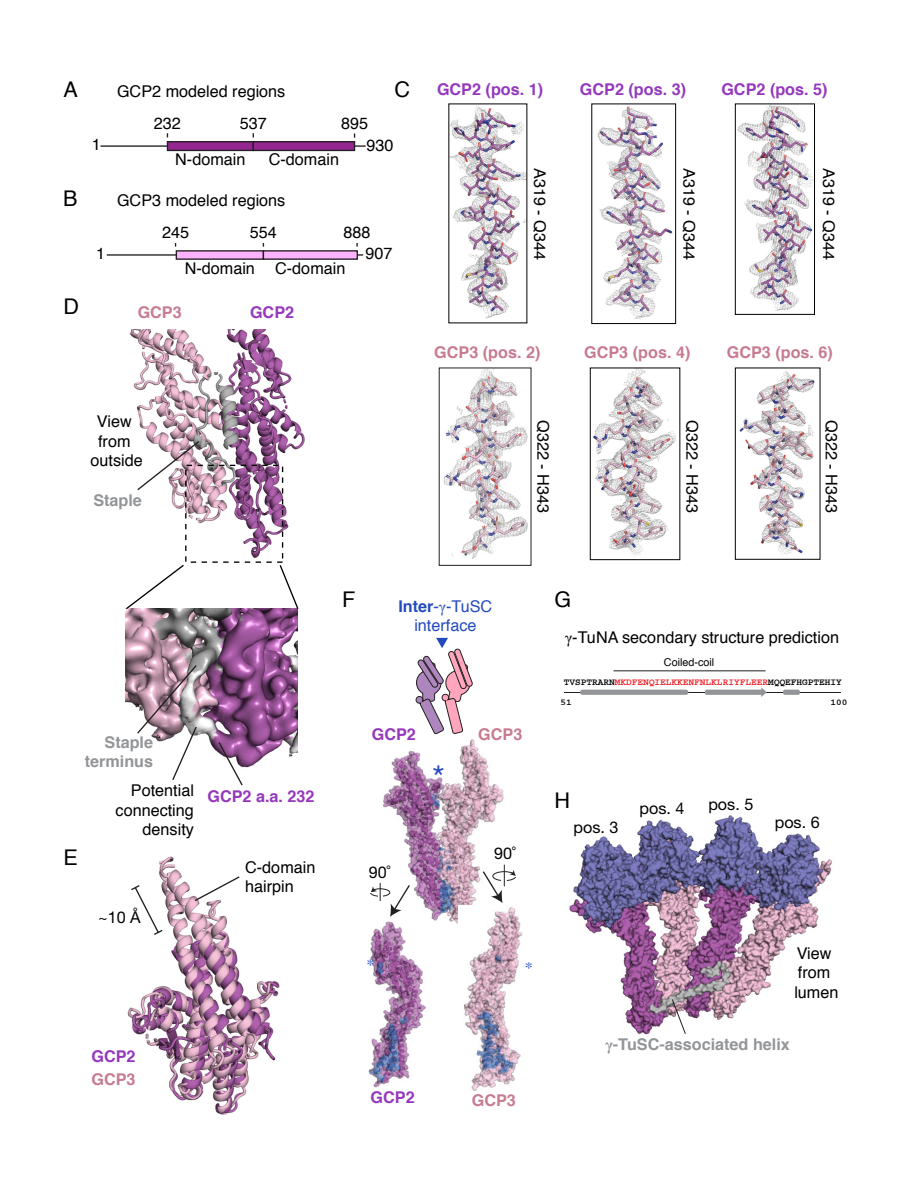
<style>
.page{position:relative;width:918px;height:1188px;background:#fff}
.page>*{position:absolute;margin:0;border:0;box-sizing:border-box;transform-origin:0 0}
.t1{font:34.35px "Helvetica Neue";color:#244bbe}
.t2{font:21.6px "Helvetica";color:#000}
.t3{font:16.2px/19.5px "Helvetica";color:#000}
.t4{font:700 16.2px "Helvetica";color:#9538bc}
.t5{font:700 16.2px "Helvetica";color:#c77b90}
.t6{font:700 16.2px/19.5px "Helvetica";color:#939598;text-align:right}
.t7{font:16.2px "Helvetica Neue";color:#000}
.t8{font:16.2px/19.5px "Helvetica";color:#244bbe;text-align:center}
.t9{font:16.2px "Times";color:#244bbe}
.t10{font:10.8px "Helvetica";color:#000}
.t11{font:9.45px "Courier";color:#ed1c24}
.t12{font:9.45px "Courier";color:#000}
.s1{font-weight:700}
.s2{font-family:"Times New Roman"}
.s3{color:#000}
</style>
<div class="page">
<img style="left:127px;top:856px;width:153px;height:259px">
<img style="left:451px;top:106px;width:74px;height:213px">
<img style="left:737px;top:106px;width:76px;height:205px">
<img style="left:597px;top:106px;width:76px;height:213px">
<img style="left:593px;top:370px;width:83px;height:186px">
<img style="left:739px;top:371px;width:76px;height:184px">
<img style="left:126px;top:608px;width:171px;height:160px">
<img style="left:383px;top:740px;width:122px;height:184px">
<img style="left:458px;top:905px;width:65px;height:186px">
<img style="left:368px;top:917px;width:62px;height:171px">
<svg style="left:416px;top:559px;width:57px;height:175px"></svg>
<svg style="left:370px;top:883px;width:41px;height:34px"></svg>
<svg style="left:481px;top:865px;width:35px;height:38px"></svg>
<svg style="left:131px;top:885px;width:31px;height:50px"></svg>
<svg style="left:193px;top:875px;width:48px;height:27px"></svg>
<hr style="left:100px;top:145px;width:266px;height:2px;background:#231f20">
<div style="left:167px;top:141px;width:87px;height:10px;background:#93278f;border:1px solid #231f20"></div>
<div style="left:253px;top:141px;width:102px;height:10px;background:#93278f;border:1px solid #231f20"></div>
<hr style="left:107px;top:254px;width:256px;height:2px;background:#231f20">
<div style="left:176px;top:250px;width:88px;height:10px;background:#ffb3ff;border:1px solid #231f20"></div>
<div style="left:263px;top:250px;width:95px;height:10px;background:#ffb3ff;border:1px solid #231f20"></div>
<img style="left:129px;top:329px;width:176px;height:230px">
<img style="left:569px;top:815px;width:263px;height:220px">
<svg style="left:671px;top:998px;width:16px;height:37px"></svg>
<svg style="left:136px;top:440px;width:65px;height:52px"></svg>
<hr style="left:564px;top:692px;width:276px;height:1px;background:#231f20">
<svg style="left:783px;top:690px;width:17px;height:5px"></svg>
<div style="left:580px;top:690px;width:108px;height:5px;background:#939598;border-radius:2px"></div>
<svg style="left:705px;top:687px;width:62px;height:10px"></svg>
<hr style="left:614px;top:670px;width:152px;height:1px;background:#231f20">
<div style="left:185px;top:465px;width:98px;height:98px;border:1px dashed #000"></div>
<svg style="left:125px;top:565px;width:60px;height:46px"></svg>
<svg style="left:278px;top:565px;width:21px;height:45px"></svg>
<svg style="left:217px;top:741px;width:27px;height:45px"></svg>
<svg style="left:136px;top:664px;width:62px;height:116px"></svg>
<div style="left:735px;top:368px;width:85px;height:191px;border:1px solid #000"></div>
<div style="left:590px;top:368px;width:90px;height:192px;border:1px solid #000"></div>
<img style="left:441px;top:370px;width:87px;height:190px">
<div style="left:592px;top:104px;width:84px;height:220px;border:1px solid #000"></div>
<div style="left:735px;top:104px;width:80px;height:211px;border:1px solid #000"></div>
<h2 class="t2" style="left:64px;top:72px;width:16px">A</h2>
<h2 class="t2" style="left:63px;top:181px;width:16px">B</h2>
<h2 class="t2" style="left:64px;top:290px;width:17px">D</h2>
<p class="t3" style="left:92px;top:136px;width:11px">1</p>
<p class="t3" style="left:117px;top:82px;width:170px">GCP2 modeled regions</p>
<h2 class="t2" style="left:394px;top:72px;width:17px">C</h2>
<p class="t3" style="left:154px;top:114px;width:29px">232</p>
<p class="t3" style="left:367px;top:113px;width:29px;line-height:21.8px;text-indent:-25px">895<br>930</p>
<p class="t3" style="left:240px;top:114px;width:29px">537</p>
<p class="t3" style="left:175px;top:150px;width:72px">N-domain</p>
<p class="t3" style="left:269px;top:150px;width:72px">C-domain</p>
<p class="t3" style="left:117px;top:191px;width:170px">GCP3 modeled regions</p>
<p class="t3" style="left:162px;top:223px;width:29px">245</p>
<p class="t3" style="left:250px;top:223px;width:29px">554</p>
<p class="t3" style="left:344px;top:223px;width:29px">888</p>
<p class="t3" style="left:96px;top:244px;width:11px">1</p>
<p class="t3" style="left:366px;top:244px;width:29px">907</p>
<p class="t3" style="left:185px;top:259px;width:72px">N-domain</p>
<p class="t3" style="left:275px;top:259px;width:72px">C-domain</p>
<p class="t5" style="left:138px;top:299px;width:46px">GCP3</p>
<p class="t4" style="left:250px;top:299px;width:46px">GCP2</p>
<p class="t3" style="left:90px;top:412px;width:54px;text-align:center">View from outside</p>
<p class="t6" style="left:93px;top:490px;width:50px">Staple</p>
<p class="t4" style="left:437px;top:76px;width:108px">GCP2 (pos. 1)</p>
<p class="t3" style="left:549px;top:168px;width:93px;rotate:90deg">A319 - Q344</p>
<p class="t4" style="left:580px;top:76px;width:108px">GCP2 (pos. 3)</p>
<p class="t4" style="left:721px;top:76px;width:108px">GCP2 (pos. 5)</p>
<p class="t3" style="left:698px;top:168px;width:93px;rotate:90deg">A319 - Q344</p>
<p class="t3" style="left:838px;top:168px;width:93px;rotate:90deg">A319 - Q344</p>
<p class="t5" style="left:434px;top:339px;width:108px">GCP3 (pos. 2)</p>
<p class="t5" style="left:584px;top:339px;width:108px">GCP3 (pos. 4)</p>
<p class="t5" style="left:727px;top:339px;width:108px">GCP3 (pos. 6)</p>
<p class="t3" style="left:552px;top:420px;width:94px;rotate:90deg">Q322 - H343</p>
<p class="t3" style="left:701px;top:420px;width:94px;rotate:90deg">Q322 - H343</p>
<p class="t3" style="left:841px;top:420px;width:94px;rotate:90deg">Q322 - H343</p>
<h2 class="t2" style="left:342px;top:583px;width:15px">F</h2>
<p class="t8" style="left:398px;top:597px;width:95px"><span class="s1">Inter</span>-<span class="s2">γ</span>-TuSC interface</p>
<h2 class="t2" style="left:555px;top:583px;width:18px">G</h2>
<p class="t3" style="left:565px;top:628px;width:275px"><span class="s2">γ</span>-TuNA secondary structure prediction</p>
<p class="t11" style="left:564px;top:677px;width:279px"><span class="s3">TVSPTRARN</span>MKDFENQIELKKENFNLKLRIYFLEER<span class="s3">MQQEFHGPTEHIY</span></p>
<p class="t10" style="left:664px;top:654px;width:52px">Coiled-coil</p>
<p class="t12" style="left:561px;top:698px;width:13px">51</p>
<p class="t12" style="left:830px;top:698px;width:19px">100</p>
<h2 class="t2" style="left:64px;top:840px;width:16px">E</h2>
<p class="t6" style="left:85px;top:732px;width:70px">Staple terminus</p>
<p class="t3" style="left:116px;top:781px;width:80px;text-align:right">Potential connecting density</p>
<p class="t7" style="left:98px;top:907px;width:44px">~10 Å</p>
<p class="t4" style="left:207px;top:783px;width:109px">GCP2 a.a. 232</p>
<p class="t3" style="left:245px;top:858px;width:72px">C-domain hairpin</p>
<p class="t4" style="left:91px;top:1043px;width:46px">GCP2</p>
<p class="t5" style="left:91px;top:1066px;width:46px">GCP3</p>
<p class="t4" style="left:372px;top:721px;width:46px">GCP2</p>
<h1 class="t1" style="left:433px;top:757px;width:14px">*</h1>
<p class="t7" style="left:369px;top:863px;width:23px">90˚</p>
<p class="t5" style="left:478px;top:721px;width:46px">GCP3</p>
<p class="t7" style="left:494px;top:843px;width:23px">90˚</p>
<h2 class="t2" style="left:555px;top:784px;width:17px">H</h2>
<p class="t7" style="left:573px;top:818px;width:47px">pos. 3</p>
<p class="t7" style="left:639px;top:799px;width:47px">pos. 4</p>
<p class="t7" style="left:708px;top:795px;width:47px">pos. 5</p>
<p class="t7" style="left:775px;top:812px;width:47px">pos. 6</p>
<p class="t9" style="left:367px;top:956px;width:10px">*</p>
<p class="t9" style="left:525px;top:959px;width:10px">*</p>
<p class="t4" style="left:371px;top:1084px;width:46px">GCP2</p>
<p class="t5" style="left:472px;top:1087px;width:46px">GCP3</p>
<p class="t3" style="left:794px;top:944px;width:46px">View from lumen</p>
<p class="t6" style="left:605px;top:1035px;width:186px"><span class="s2">γ</span>-TuSC-associated helix</p>
</div>
